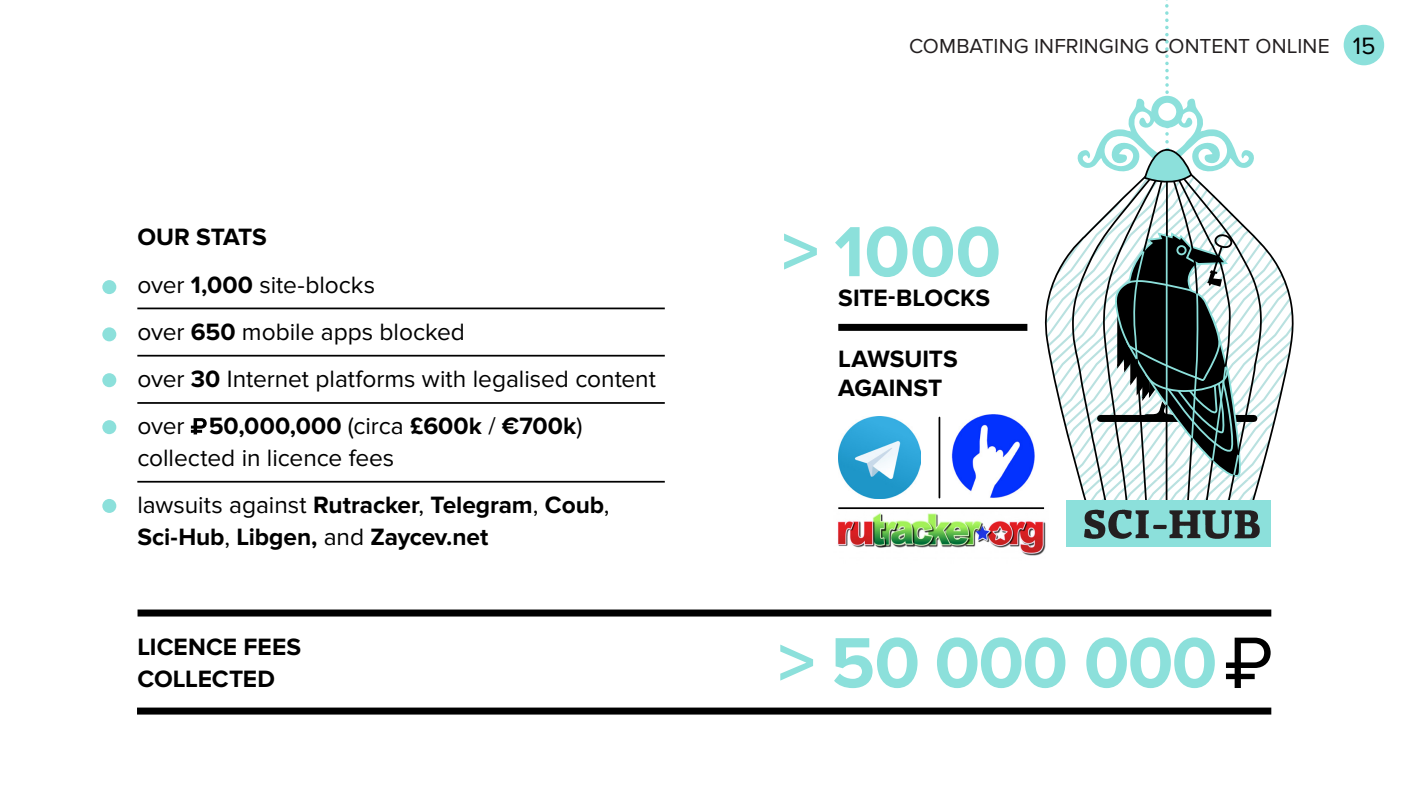
<style>
.page{position:relative;width:1409px;height:794px;background:#fff}
.page>*{position:absolute;margin:0;border:0;box-sizing:border-box;transform-origin:0 0}
.ЗАГОЛОВОК{font:700 73.5px "Proxima Nova";letter-spacing:-.015em;color:#8ce0db}
.СПИСОК_ПОЛОСЫ{font:24.5px/31.5px "Proxima Nova";color:#000}
.СПИСОК{font:700 24.5px/31.5px "Proxima Nova";letter-spacing:-.005em;color:#000}
.ТЕКСТ{font:700 24.5px/31.5px "Proxima Nova";color:#000}
.КОЛОНТИТУЛ{font:21px "Proxima Nova";letter-spacing:.005em;color:#231f20}
.s1{font-weight:700}
.s2{font-weight:400}
.s3{font-size:24.5px;color:#000}
</style>
<div class="page">
<div style="left:1344px;top:25px;width:40px;height:40px;background:#8ce0db;border-radius:50%"></div>
<img style="left:838px;top:417px;width:82px;height:81px">
<hr style="left:137px;top:307px;width:528px;height:2px;background:#000">
<hr style="left:137px;top:355px;width:528px;height:1px;background:#000">
<hr style="left:137px;top:402px;width:528px;height:2px;background:#000">
<hr style="left:137px;top:481px;width:528px;height:1px;background:#000">
<svg style="left:191px;top:418px;width:16px;height:16px"></svg>
<div style="left:102px;top:280px;width:14px;height:14px;background:#8ce0db;border-radius:50%"></div>
<div style="left:102px;top:327px;width:14px;height:14px;background:#8ce0db;border-radius:50%"></div>
<div style="left:102px;top:373px;width:14px;height:14px;background:#8ce0db;border-radius:50%"></div>
<div style="left:102px;top:420px;width:14px;height:14px;background:#8ce0db;border-radius:50%"></div>
<div style="left:102px;top:499px;width:14px;height:14px;background:#8ce0db;border-radius:50%"></div>
<svg style="left:1226px;top:637px;width:44px;height:51px"></svg>
<div style="left:137px;top:707px;width:1134px;height:7px;background:#000"></div>
<div style="left:138px;top:609px;width:1133px;height:7px;background:#000"></div>
<img style="left:837px;top:509px;width:198px;height:47px">
<svg style="left:1035px;top:0;width:259px;height:617px"></svg>
<div style="left:1067px;top:500px;width:204px;height:47px;background:#8ce0db"></div>
<img style="left:1084px;top:509px;width:176px;height:30px">
<hr style="left:838px;top:507px;width:206px;height:2px;background:#000">
<div style="left:838px;top:324px;width:189px;height:7px;background:#000"></div>
<hr style="left:938px;top:417px;width:2px;height:80px;background:#000">
<img style="left:951px;top:414px;width:83px;height:84px">
<p class="ТЕКСТ" style="left:137px;top:222px;width:131px">OUR STATS</p>
<p class="СПИСОК_ПОЛОСЫ" style="left:137px;top:269px;width:239px">over <span class="s1">1,000</span> site-blocks</p>
<p class="СПИСОК_ПОЛОСЫ" style="left:137px;top:316px;width:329px">over <span class="s1">650</span> mobile apps blocked</p>
<p class="СПИСОК_ПОЛОСЫ" style="left:137px;top:364px;width:520px">over <span class="s1">30</span> Internet platforms with legalised content</p>
<p class="СПИСОК_ПОЛОСЫ" style="left:137px;top:411px;width:447px">over <span class="s1">50,000,000</span> (circa <span class="s1">£600k</span> / <span class="s1">€700k</span>) collected in licence fees</p>
<p class="СПИСОК" style="left:137px;top:490px;width:474px"><span class="s2">lawsuits against</span> Rutracker<span class="s2">,</span> Telegram<span class="s2">,</span> Coub<span class="s2">,<br></span>Sci-Hub<span class="s2">,</span> Libgen, <span class="s2">and</span> Zaycev.net</p>
<p class="ТЕКСТ" style="left:138px;top:631px;width:165px">LICENCE FEES<br>COLLECTED</p>
<p class="КОЛОНТИТУЛ" style="left:909px;top:34px;width:468px">COMBATING INFRINGING CONTENT ONLINE <span class="s3">15</span></p>
<p class="ЗАГОЛОВОК" style="left:782px;top:209px;width:221px">&gt; 1000</p>
<p class="ТЕКСТ" style="left:838px;top:283px;width:154px">SITE-BLOCKS</p>
<p class="ТЕКСТ" style="left:838px;top:344px;width:121px;line-height:29.8px">LAWSUITS<br>AGAINST</p>
<p class="ЗАГОЛОВОК" style="left:778px;top:620px;width:441px">&gt; 50 000 000</p>
</div>
